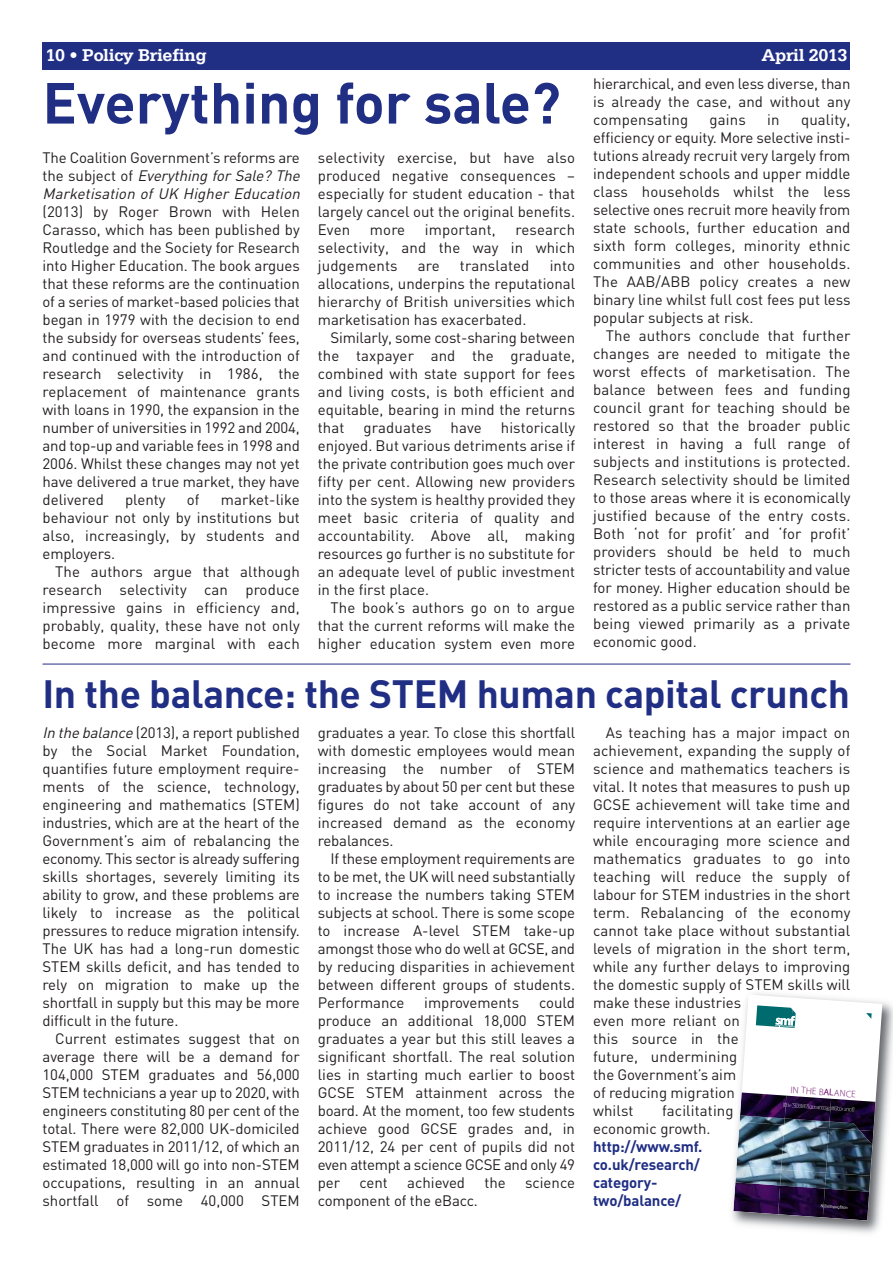
<style>
.page{position:relative;width:893px;height:1263px;background:#fff}
.page>*{position:absolute;margin:0;border:0;box-sizing:border-box;transform-origin:0 0}
.t1{font:700 57px "DIN";color:#202e84}
.t2{font:700 39px "DIN";letter-spacing:-.01em;color:#202e84}
.t3{font:700 18px "Serifa";letter-spacing:-.025em;color:#fff}
.t4{font:15px/18px "DIN";color:#231f20;text-align:justify}
.t5{font:italic 15px/18px "DIN";color:#231f20}
.t6{font:700 15px/18px "DIN";letter-spacing:-.01em;color:#202e84}
.t7{font:300 9.45px "Myriad Pro";color:#711471}
.s1{font-style:normal}
.s2{font-style:italic}
</style>
<div class="page">
<div style="left:43px;top:43px;width:807px;height:27px;background:#202e84"></div>
<hr style="left:43px;top:664px;width:807px;height:1px;background:#202e84">
<img style="left:732px;top:987px;width:161px;height:246px">
<img style="left:733px;top:994px;width:149px;height:226px">
<img style="left:823px;top:1188px;width:47px;height:32px">
<p class="t3" style="left:46px;top:49px;width:163px">10 • Policy Briefing</p>
<p class="t3" style="left:762px;top:49px;width:87px">April 2013</p>
<h1 class="t1" style="left:43px;top:71px;width:520px">Everything for sale?</h1>
<p class="t5" style="left:43px;top:149px;width:262px"><span class="s1">The Coalition Government’s reforms are the subject of</span> Everything for Sale? The<br>Marketisation of UK Higher Education</p>
<p class="t4" style="left:43px;top:203px;width:259px">(2013) by Roger Brown with Helen Carasso, which has been published by Routledge and the Society for Research into Higher Education. The book argues that these reforms are the continuation of a series of market-based policies that began in 1979 with the decision to end the subsidy for overseas students’ fees, and continued with the introduction of research selectivity in 1986, the replacement of maintenance grants with loans in 1990, the expansion in the number of universities in 1992 and 2004, and top-up and variable fees in 1998 and 2006. Whilst these changes may not yet have delivered a true market, they have delivered</p>
<p class="t4" style="left:125px;top:491px;width:42px">plenty</p>
<p class="t4" style="left:187px;top:491px;width:14px">of</p>
<p class="t4" style="left:43px;top:491px;width:259px;text-indent:178px">market-like behaviour not only by institutions but also, increasingly, by students and employers.</p>
<p class="t4" style="left:43px;top:563px;width:259px;text-indent:13px">The authors argue that although research selectivity can produce impressive gains in efficiency and, probably, quality, these have not only become more marginal with each</p>
<p class="t4" style="left:318px;top:149px;width:259px">selectivity exercise, but have also produced negative consequences – especially for student education - that largely cancel out the original benefits.<br>Even</p>
<p class="t4" style="left:370px;top:221px;width:37px">more</p>
<p class="t4" style="left:425px;top:221px;width:72px">important,</p>
<p class="t4" style="left:318px;top:221px;width:259px;text-indent:198px">research selectivity, and the way in which judgements</p>
<p class="t4" style="left:318px;top:257px;width:259px;text-indent:232px">into allocations, underpins the reputational hierarchy of British universities which marketisation has exacerbated.</p>
<p class="t4" style="left:318px;top:329px;width:259px;text-indent:13px">Similarly, some cost-sharing between the taxpayer and the graduate, combined with state support for fees and living costs, is both efficient and equitable, bearing in mind the returns that</p>
<p class="t4" style="left:418px;top:257px;width:23px">are</p>
<p class="t4" style="left:460px;top:257px;width:71px">translated</p>
<p class="t4" style="left:318px;top:419px;width:259px;text-indent:183px">historically enjoyed. But various detriments arise if the private contribution goes much over fifty per cent. Allowing new providers into the system is healthy provided they meet basic criteria of quality and accountability. Above all, making resources go further is no substitute for an adequate level of public investment in the first place.</p>
<p class="t4" style="left:318px;top:599px;width:259px;text-indent:13px">The book’s authors go on to argue that the current reforms will make the higher education system even more</p>
<p class="t4" style="left:363px;top:419px;width:70px">graduates</p>
<p class="t4" style="left:451px;top:419px;width:33px">have</p>
<p class="t4" style="left:593px;top:75px;width:259px">hierarchical, and even less diverse, than is already the case, and without any compensating</p>
<p class="t4" style="left:593px;top:111px;width:259px;text-indent:208px">quality, efficiency or equity. More selective insti&shy;tutions already recruit very largely from independent schools and upper middle class households whilst the less selective ones recruit more heavily from state schools, further education and sixth form colleges, minority ethnic communities and other households.<br>The AAB/ABB policy creates a new binary line whilst full cost fees put less popular subjects at risk.</p>
<p class="t4" style="left:593px;top:327px;width:259px;text-indent:13px">The authors conclude that further changes are needed to mitigate the worst effects of marketisation. The balance between fees and funding council grant for teaching should be restored so that the broader public interest in having a full range of subjects and institutions is protected.<br>Research selectivity should be limited to those areas where it is economically justified because of the entry costs.<br>Both ‘not for profit’ and ‘for profit’ providers should be held to much stricter tests of accountability and value for money. Higher education should be restored as a public service rather than being viewed primarily as a private economic good.</p>
<p class="t4" style="left:710px;top:111px;width:38px">gains</p>
<p class="t4" style="left:767px;top:111px;width:14px">in</p>
<h2 class="t2" style="left:43px;top:671px;width:809px">In the balance: the STEM human capital crunch</h2>
<p class="t4" style="left:43px;top:724px;width:259px"><span class="s2">Inthebalance</span>(2013), a report published by the Social Market Foundation, quantifies future employment require&shy;ments of the science, technology, engineering and mathematics (STEM) industries, which are at the heart of the Government’s aim of rebalancing the economy. This sector is already suffering skills shortages, severely limiting its ability to grow, and these problems are likely to increase as the political pressures to reduce migration intensify.<br>The UK has had a long-run domestic STEM skills deficit, and has tended to rely on migration to make up the shortfall in supply but this may be more difficult in the future.</p>
<p class="t4" style="left:42px;top:1030px;width:259px;text-indent:13px">Current estimates suggest that on average there will be a demand for 104,000 STEM graduates and 56,000<br>STEM technicians a year up to 2020, with engineers constituting 80 per cent of the total. There were 82,000 UK-domiciled STEM graduates in 2011/12, of which an estimated 18,000 will go into non-STEM occupations, resulting in an annual shortfall of some 40,000 STEM</p>
<p class="t4" style="left:318px;top:724px;width:259px">graduates a year. To close this shortfall with domestic employees would mean increasing the number of STEM graduates by about 50 per cent but these figures do not take account of any increased demand as the economy rebalances.</p>
<p class="t4" style="left:318px;top:850px;width:259px;text-indent:13px">If these employment requirements are to be met, the UK will need substantially to increase the numbers taking STEM subjects at school. There is some scope to increase A-level STEM take-up amongst those who do well at GCSE, and by reducing disparities in achievement between different groups of students.<br>Performance</p>
<p class="t4" style="left:424px;top:994px;width:97px">improvements</p>
<p class="t4" style="left:318px;top:994px;width:259px;text-indent:221px">could produce an additional 18,000 STEM graduates a year but this still leaves a significant shortfall. The real solution lies in starting much earlier to boost GCSE STEM attainment across the board. At the moment, too few students achieve good GCSE grades and, in 2011/12, 24 per cent of pupils did not even attempt a science GCSE and only 49 per</p>
<p class="t4" style="left:359px;top:1174px;width:30px">cent</p>
<p class="t4" style="left:407px;top:1174px;width:59px">achieved</p>
<p class="t4" style="left:484px;top:1174px;width:23px">the</p>
<p class="t4" style="left:525px;top:1174px;width:52px">science</p>
<p class="t4" style="left:318px;top:1192px;width:162px">component of the eBacc.</p>
<p class="t4" style="left:593px;top:724px;width:259px;text-align:left;text-indent:13px">As teaching has a major impact on achievement, expanding the supply of science and mathematics teachers is vital. It notes that measures to push up<br>GCSE achievement will take time and require interventions at an earlier age while encouraging more science and mathematics graduates to go into teaching will reduce the supply of labour for STEM industries in the short term. Rebalancing of the economy cannot take place without substantial levels of migration in the short term, while any further delays to improving the domestic supply of STEM skills will make these industries<br>even more reliant on<br>this source in the<br>future, undermining<br>the Government’s aim<br>of reducing migration<br>whilst</p>
<p class="t7" style="left:791px;top:1086px;width:67px;rotate:4deg">IN THE BALANCE</p>
<p class="t4" style="left:593px;top:1102px;width:142px;text-indent:69px">facilitating economic growth.</p>
<p class="t6" style="left:593px;top:1138px;width:111px">http://www.smf. co.uk/research/ category&shy;two/balance/</p>
</div>
